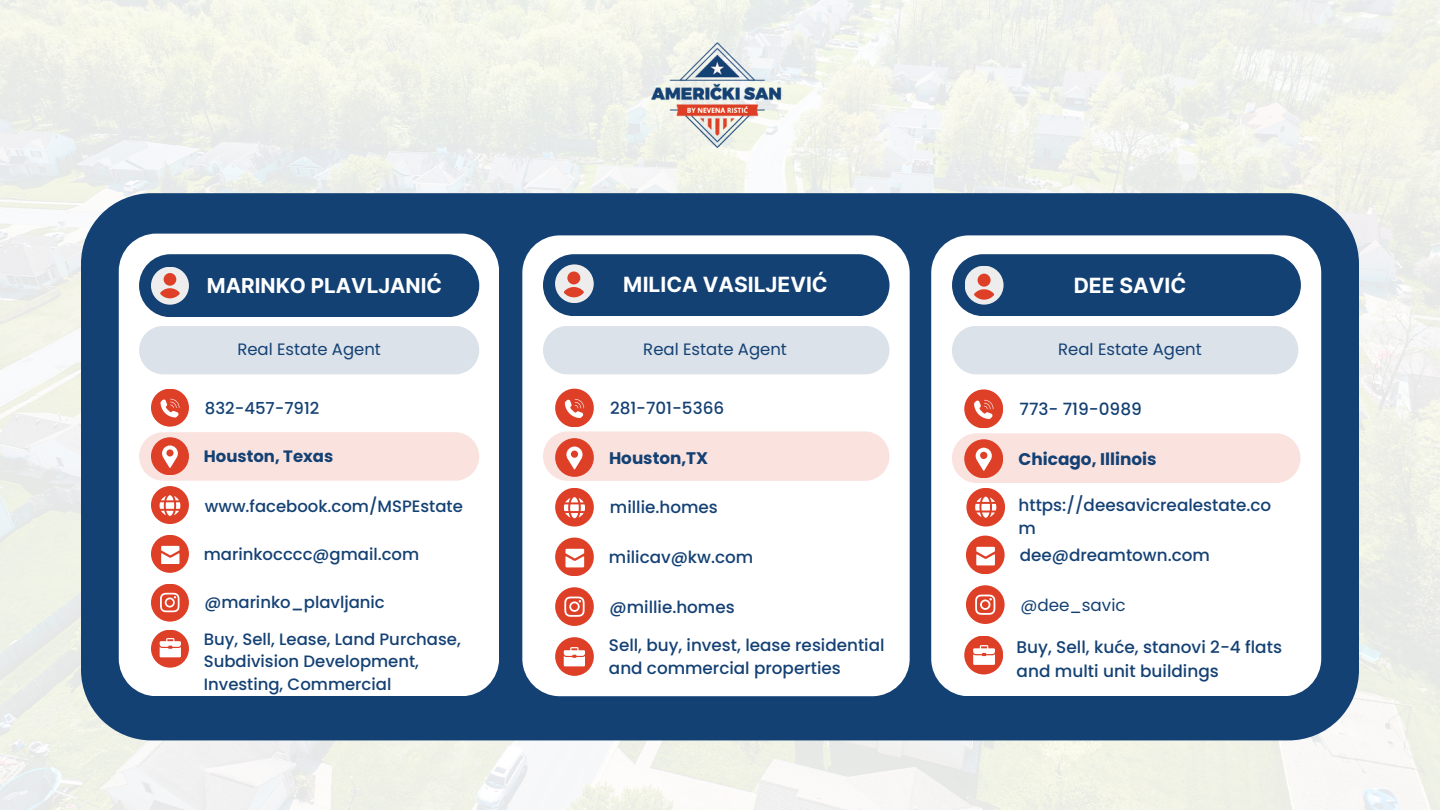
<style>
.page{position:relative;width:1440px;height:810px;background:#fff}
.page>*{position:absolute;margin:0;border:0;box-sizing:border-box;transform-origin:0 0}
.t1{font:700 21px "Inter";color:#fff}
.t2{font:700 20.6px "Inter";color:#fff}
.t3{font:500 16.9px/23.2px "Poppins";color:#144174}
.t4{font:700 16.9px "Poppins";color:#144174}
.t5{font:500 16.8px/23.1px "Poppins";color:#144174}
.t6{font:700 16.8px "Poppins";color:#144174}
.t7{font:16.8px "Poppins";color:#144174}
.t8{font:500 16.5px/22.5px "Poppins";color:#144174}
.t9{font:16.5px "Poppins";color:#144174}
.t10{font:700 16.5px "Poppins";color:#144174}
</style>
<div class="page">
<div style="left:81px;top:193px;width:1278px;height:547px;background:#144174"></div>
<div style="left:522px;top:235px;width:388px;height:461px;background:#fff;border-radius:38px"></div>
<div style="left:543px;top:431px;width:347px;height:50px;background:#fae2de;border-radius:25px"></div>
<div style="left:555px;top:438px;width:39px;height:39px;background:#de3f27;border-radius:50%"></div>
<div style="left:555px;top:488px;width:39px;height:39px;background:#de3f27;border-radius:50%"></div>
<div style="left:555px;top:538px;width:39px;height:38px;background:#de3f27;border-radius:50%"></div>
<div style="left:555px;top:587px;width:39px;height:39px;background:#de3f27;border-radius:50%"></div>
<div style="left:555px;top:389px;width:39px;height:38px;background:#de3f27;border-radius:50%"></div>
<svg style="left:564px;top:497px;width:21px;height:21px"></svg>
<svg style="left:566px;top:549px;width:18px;height:18px"></svg>
<svg style="left:543px;top:254px;width:346px;height:62px;background:#294f7d"></svg>
<svg style="left:565px;top:399px;width:19px;height:19px"></svg>
<svg style="left:566px;top:447px;width:16px;height:23px"></svg>
<div style="left:555px;top:637px;width:39px;height:39px;background:#de3f27;border-radius:50%"></div>
<svg style="left:564px;top:597px;width:21px;height:20px"></svg>
<div style="left:931px;top:235px;width:390px;height:460px;background:#fff;border-radius:38px"></div>
<div style="left:952px;top:433px;width:349px;height:50px;background:#fae2de;border-radius:25px"></div>
<div style="left:964px;top:439px;width:39px;height:39px;background:#de3f27;border-radius:50%"></div>
<div style="left:964px;top:389px;width:39px;height:39px;background:#de3f27;border-radius:50%"></div>
<svg style="left:952px;top:254px;width:349px;height:62px;background:#29507d"></svg>
<svg style="left:974px;top:400px;width:19px;height:19px"></svg>
<svg style="left:976px;top:448px;width:16px;height:23px"></svg>
<div style="left:964px;top:636px;width:39px;height:38px;background:#de3f27;border-radius:50%"></div>
<svg style="left:973px;top:645px;width:22px;height:20px"></svg>
<svg style="left:564px;top:647px;width:21px;height:19px"></svg>
<div style="left:966px;top:488px;width:39px;height:39px;background:#de3f27;border-radius:50%"></div>
<svg style="left:975px;top:497px;width:21px;height:30px"></svg>
<div style="left:966px;top:536px;width:39px;height:38px;background:#de3f27;border-radius:50%"></div>
<div style="left:966px;top:585px;width:39px;height:39px;background:#de3f27;border-radius:50%"></div>
<svg style="left:976px;top:547px;width:19px;height:18px"></svg>
<svg style="left:975px;top:595px;width:20px;height:20px"></svg>
<img style="left:649px;top:41px;width:133px;height:107px">
<div style="left:543px;top:326px;width:346px;height:48px;background:#dbe2ea;border-radius:24px"></div>
<div style="left:952px;top:326px;width:346px;height:48px;background:#dbe2ea;border-radius:24px"></div>
<svg style="left:119px;top:234px;width:380px;height:462px"></svg>
<div style="left:139px;top:432px;width:340px;height:49px;background:#fae2de;border-radius:24px"></div>
<div style="left:151px;top:437px;width:38px;height:38px;background:#de3f27;border-radius:50%"></div>
<div style="left:151px;top:486px;width:38px;height:38px;background:#de3f27;border-radius:50%"></div>
<div style="left:151px;top:535px;width:38px;height:38px;background:#de3f27;border-radius:50%"></div>
<div style="left:151px;top:584px;width:38px;height:38px;background:#de3f27;border-radius:50%"></div>
<div style="left:151px;top:389px;width:38px;height:38px;background:#de3f27;border-radius:50%"></div>
<svg style="left:160px;top:495px;width:20px;height:21px"></svg>
<svg style="left:161px;top:546px;width:18px;height:18px"></svg>
<div style="left:139px;top:254px;width:340px;height:63px;background:#144174;border-radius:31px"></div>
<div style="left:151px;top:267px;width:38px;height:38px;background:#ededed;border-radius:50%"></div>
<svg style="left:160px;top:273px;width:20px;height:25px"></svg>
<svg style="left:161px;top:399px;width:18px;height:19px"></svg>
<svg style="left:162px;top:445px;width:16px;height:23px"></svg>
<div style="left:151px;top:630px;width:38px;height:38px;background:#de3f27;border-radius:50%"></div>
<svg style="left:160px;top:638px;width:21px;height:19px"></svg>
<svg style="left:160px;top:593px;width:20px;height:19px"></svg>
<div style="left:139px;top:326px;width:340px;height:48px;background:#dbe2ea;border-radius:24px"></div>
<p class="t2" style="left:207px;top:273px;width:237px">MARINKO PLAVLJANIĆ</p>
<h2 class="t1" style="left:623px;top:272px;width:206px">MILICA VASILJEVIĆ</h2>
<p class="t1" style="left:1074px;top:273px;width:114px">DEE SAVIĆ</p>
<p class="t9" style="left:237px;top:338px;width:145px">Real Estate Agent</p>
<h2 class="t9" style="left:1058px;top:338px;width:145px">Real Estate Agent</h2>
<p class="t9" style="left:643px;top:338px;width:145px">Real Estate Agent</p>
<p class="t8" style="left:205px;top:397px;width:116px">832-457-7912</p>
<h1 class="t10" style="left:204px;top:445px;width:131px">Houston, Texas</h1>
<p class="t8" style="left:205px;top:495px;width:260px">www.facebook.com/MSPEstate</p>
<p class="t5" style="left:610px;top:397px;width:116px">281-701-5366</p>
<h2 class="t6" style="left:609px;top:446px;width:101px">Houston,TX</h2>
<p class="t5" style="left:610px;top:496px;width:109px">millie.homes</p>
<p class="t3" style="left:1020px;top:397px;width:124px">773- 719-0989</p>
<p class="t4" style="left:1019px;top:447px;width:140px">Chicago, Illinois</p>
<h2 class="t5" style="left:1019px;top:493px;width:254px">https://deesavicrealestate.co m</h2>
<h2 class="t8" style="left:204px;top:543px;width:217px">marinkocccc@gmail.com</h2>
<p class="t5" style="left:609px;top:545px;width:146px">milicav@kw.com</p>
<h2 class="t5" style="left:1020px;top:544px;width:192px">dee@dreamtown.com</h2>
<h2 class="t8" style="left:204px;top:591px;width:182px">@marinko_plavljanic</h2>
<h1 class="t5" style="left:610px;top:595px;width:127px">@millie.homes</h1>
<p class="t7" style="left:1020px;top:593px;width:107px">@dee_savic</p>
<h2 class="t8" style="left:204px;top:628px;width:258px">Buy, Sell, Lease, Land Purchase,<br>Subdivision Development,<br>Investing, Commercial</h2>
<p class="t5" style="left:609px;top:634px;width:277px">Sell, buy, invest, lease residential and commercial properties</p>
<p class="t3" style="left:1017px;top:636px;width:267px">Buy, Sell, kuće, stanovi 2-4 flats and multi unit buildings</p>
</div>
